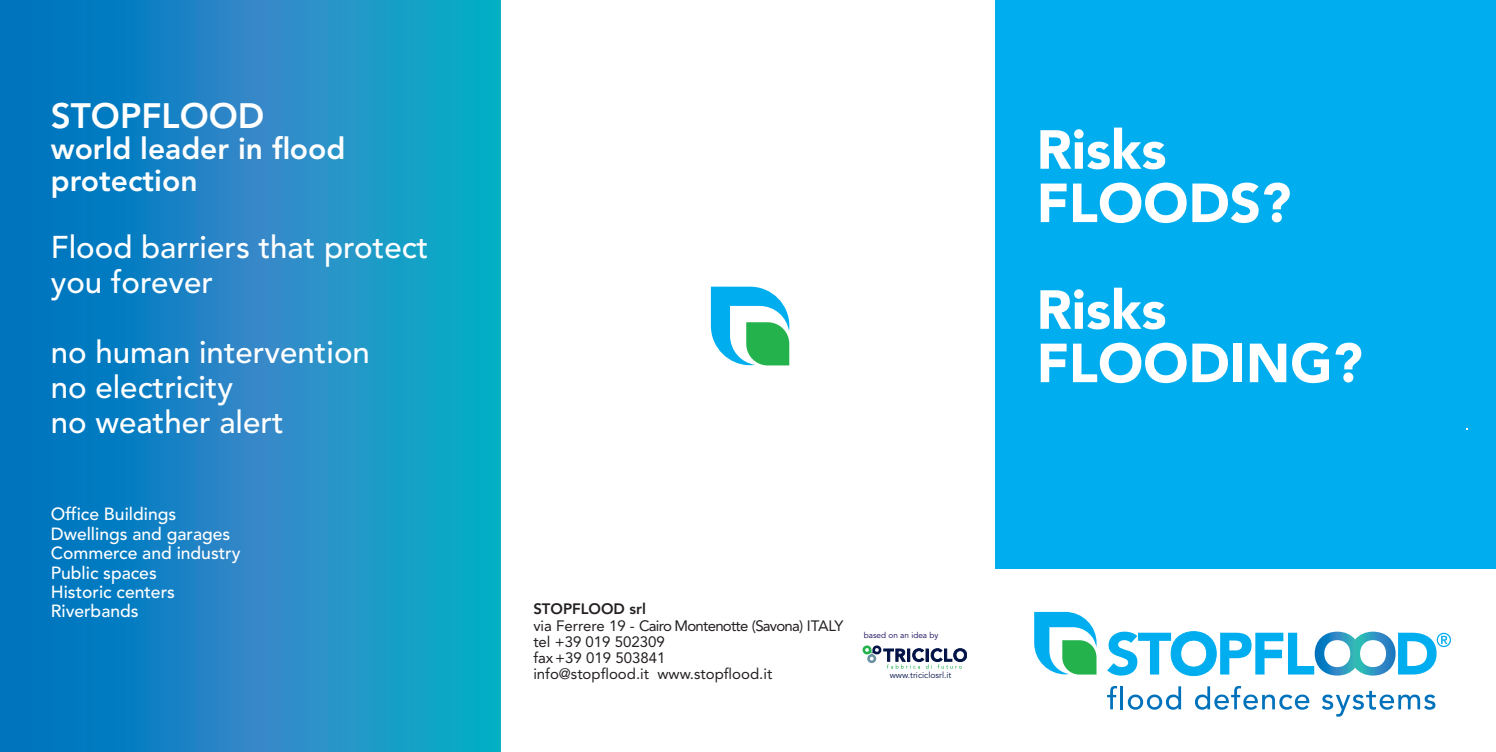
<style>
.page{position:relative;width:1496px;height:752px;background:#fff}
.page>*{position:absolute;margin:0;border:0;box-sizing:border-box;transform-origin:0 0}
.t1{font:900 54.38px/53.2px "Avenir";color:#fff}
.t2{font:800 35px "Avenir";color:#fff}
.t3{font:500 31.25px/35px "Avenir";color:#fff}
.t4{font:800 30px/31.2px "Avenir";color:#fff}
.t5{font:500 17.5px/19.4px "Avenir";color:#fff}
.t6{font:15px/16.2px "Avenir";color:#231f20}
.t7{font:800 15px "Avenir";color:#231f20}
.t8{font:8.62px "Avenir";color:#001246}
.t9{font:8.25px "Avenir";color:#100656}
</style>
<div class="page">
<svg style="left:1034px;top:611px;width:62px;height:63px"></svg>
<svg style="left:1107px;top:631px;width:343px;height:45px"></svg>
<svg style="left:1107px;top:686px;width:10px;height:23px"></svg>
<hr style="left:1120px;top:686px;width:3px;height:23px;background:#0072bc">
<svg style="left:1127px;top:686px;width:54px;height:23px"></svg>
<svg style="left:1195px;top:686px;width:114px;height:23px"></svg>
<svg style="left:1322px;top:690px;width:113px;height:26px"></svg>
<div style="left:995px;top:0;width:500px;height:568px;background:#00aeef"></div>
<svg style="left:711px;top:286px;width:78px;height:79px"></svg>
<img style="left:0;top:0;width:500px;height:751px">
<svg style="left:887px;top:668px;width:75px;height:1px"></svg>
<svg style="left:862px;top:645px;width:104px;height:23px"></svg>
<h2 class="t2" style="left:51px;top:89px;width:215px">STOPFLOOD</h2>
<h3 class="t4" style="left:51px;top:133px;width:296px">world leader in flood protection</h3>
<h3 class="t3" style="left:51px;top:228px;width:379px">Flood barriers that protect you forever</h3>
<h3 class="t3" style="left:51px;top:333px;width:321px">no human intervention no electricity<br>no weather alert</h3>
<p class="t5" style="left:51px;top:503px;width:191px">Office Buildings<br>Dwellings and garages<br>Commerce and industry<br>Public spaces<br>Historic centers<br>Riverbands</p>
<p class="t7" style="left:533px;top:597px;width:114px">STOPFLOOD srl</p>
<p class="t6" style="left:533px;top:616px;width:311px">via Ferrere 19 - Cairo Montenotte (Savona) ITALY tel +39 019 502309<br>fax+39 019 503841<br>info@stopflood.it www.stopflood.it</p>
<p class="t9" style="left:863px;top:629px;width:76px">based on an idea by</p>
<p class="t8" style="left:889px;top:670px;width:63px">www.triciclosrl.it</p>
<h1 class="t1" style="left:1036px;top:122px;width:256px">Risks<br>FLOODS?</h1>
<h1 class="t1" style="left:1036px;top:282px;width:328px">Risks<br>FLOODING?</h1>
</div>
